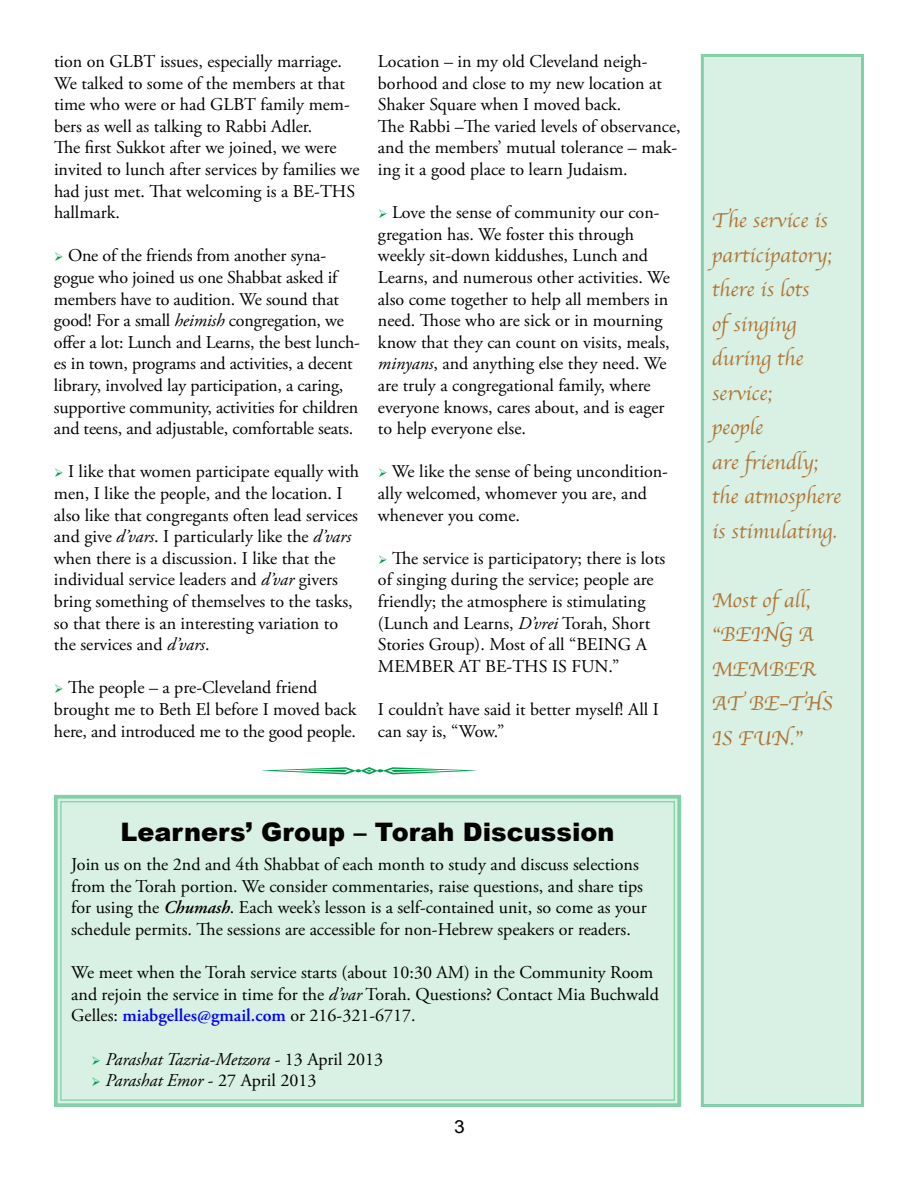
<style>
.page{position:relative;width:918px;height:1188px;background:#fff}
.page>*{position:absolute;margin:0;border:0;box-sizing:border-box;transform-origin:0 0}
.t1{font:900 25.5px "Arial";color:#000}
.t2{font:21px/34.5px "Apple Chancery";color:#ae7534}
.t3{font:18px/21.6px "Adobe Garamond Pro";color:#000}
.t4{font:italic 18px "Adobe Garamond Pro";color:#000}
.t5{font:18px "Arial";color:#000;scale:1.07 1}
.s1{color:#009e4d}
.s2{font-style:italic}
.s3{font-weight:600;font-style:italic}
.s4{font-weight:600;color:#00f}
.s5{font-style:normal}
</style>
<div class="page">
<div style="left:701px;top:54px;width:163px;height:1053px;background:#d9f0e4"></div>
<div style="left:54px;top:794px;width:628px;height:313px;background:#d9f0e4"></div>
<p class="t3" style="left:54px;top:51px;width:307px">tion on GLBT issues, especially marriage.<br>We talked to some of the members at that time who were or had GLBT family mem&shy;bers as well as talking to Rabbi Adler.<br>The first Sukkot after we joined, we were invited to lunch after services by families we had just met. That welcoming is a BE-THS hallmark.</p>
<p class="t3" style="left:54px;top:246px;width:308px"><span class="s1">➢</span> One of the friends from another syna&shy;gogue who joined us one Shabbat asked if members have to audition. We sound that good! For a small <span class="s2">heimish</span> congregation, we offer a lot: Lunch and Learns, the best lunch&shy;es in town, programs and activities, a decent library, involved lay participation, a caring, supportive community, activities for children and teens, and adjustable, comfortable seats.</p>
<p class="t3" style="left:54px;top:462px;width:307px"><span class="s1">➢</span> I like that women participate equally with men, I like the people, and the location. I also like that congregants often lead services and give <span class="s2">d’vars</span>. I particularly like the <span class="s2">d’vars </span>when there is a discussion. I like that the individual service leaders and <span class="s2">d’var</span> givers bring something of themselves to the tasks, so that there is an interesting variation to the services and <span class="s2">d’vars</span>.</p>
<p class="t3" style="left:54px;top:678px;width:304px"><span class="s1">➢</span> The people – a pre-Cleveland friend brought me to Beth El before I moved back here, and introduced me to the good people.</p>
<p class="t3" style="left:378px;top:51px;width:304px">Location – in my old Cleveland neigh&shy;borhood and close to my new location at Shaker Square when I moved back.<br>The Rabbi –The varied levels of observance, and the members’ mutual tolerance – mak&shy;ing it a good place to learn Judaism.</p>
<p class="t3" style="left:378px;top:202px;width:294px"><span class="s1">➢</span> Love the sense of community our con&shy;gregation has. We foster this through weekly sit-down kiddushes, Lunch and Learns, and numerous other activities. We also come together to help all members in need. Those who are sick or in mourning know that they can count on visits, meals, <span class="s2">minyans</span>, and anything else they need. We are truly a congregational family, where everyone knows, cares about, and is eager to help everyone else.</p>
<p class="t3" style="left:378px;top:462px;width:292px"><span class="s1">➢</span> We like the sense of being uncondition&shy;ally welcomed, whomever you are, and whenever you come.</p>
<p class="t3" style="left:378px;top:548px;width:289px"><span class="s1">➢</span> The service is participatory; there is lots of singing during the service; people are friendly; the atmosphere is stimulating (Lunch and Learns, <span class="s2">D’vrei</span> Torah, Short Stories Group). Most of all “BEING A MEMBER AT BE-THS IS FUN.”</p>
<p class="t3" style="left:378px;top:699px;width:282px">I couldn’t have said it better myself! All I</p>
<p class="t3" style="left:378px;top:721px;width:128px">can say is, “Wow.”</p>
<p class="t2" style="left:712px;top:203px;width:131px">The service is participatory; there is lots<br>of singing during the service;<br>people<br>are friendly; the atmosphere is stimulating.</p>
<p class="t2" style="left:712px;top:583px;width:123px">Most of all, “BEING A<br>MEMBER<br>AT BE–THS<br>IS FUN.”</p>
<h1 class="t1" style="left:120px;top:813px;width:496px">Learners’ Group – Torah Discussion</h1>
<p class="t3" style="left:71px;top:854px;width:577px">Join us on the 2nd and 4th Shabbat of each month to study and discuss selections from the Torah portion. We consider commentaries, raise questions, and share tips for using the <span class="s3">Chumash</span>. Each week’s lesson is a self-contained unit, so come as your schedule permits. The sessions are accessible for non-Hebrew speakers or readers.</p>
<p class="t3" style="left:71px;top:962px;width:589px">We meet when the Torah service starts (about 10:30 AM) in the Community Room and rejoin the service in time for the <span class="s2">d’var</span> Torah. Questions? Contact Mia Buchwald<br>Gelles: <span class="s4">miabgelles@gmail.com</span> or 216-321-6717.</p>
<p class="t4" style="left:92px;top:1048px;width:293px"><span class="s1">➢</span> Parashat Tazria-Metzora <span class="s5">- 13 April 2013</span></p>
<p class="t4" style="left:92px;top:1070px;width:226px"><span class="s1">➢</span> Parashat Emor <span class="s5">- 27 April 2013</span></p>
<p class="t5" style="left:454px;top:1115px;width:12px">3</p>
</div>
